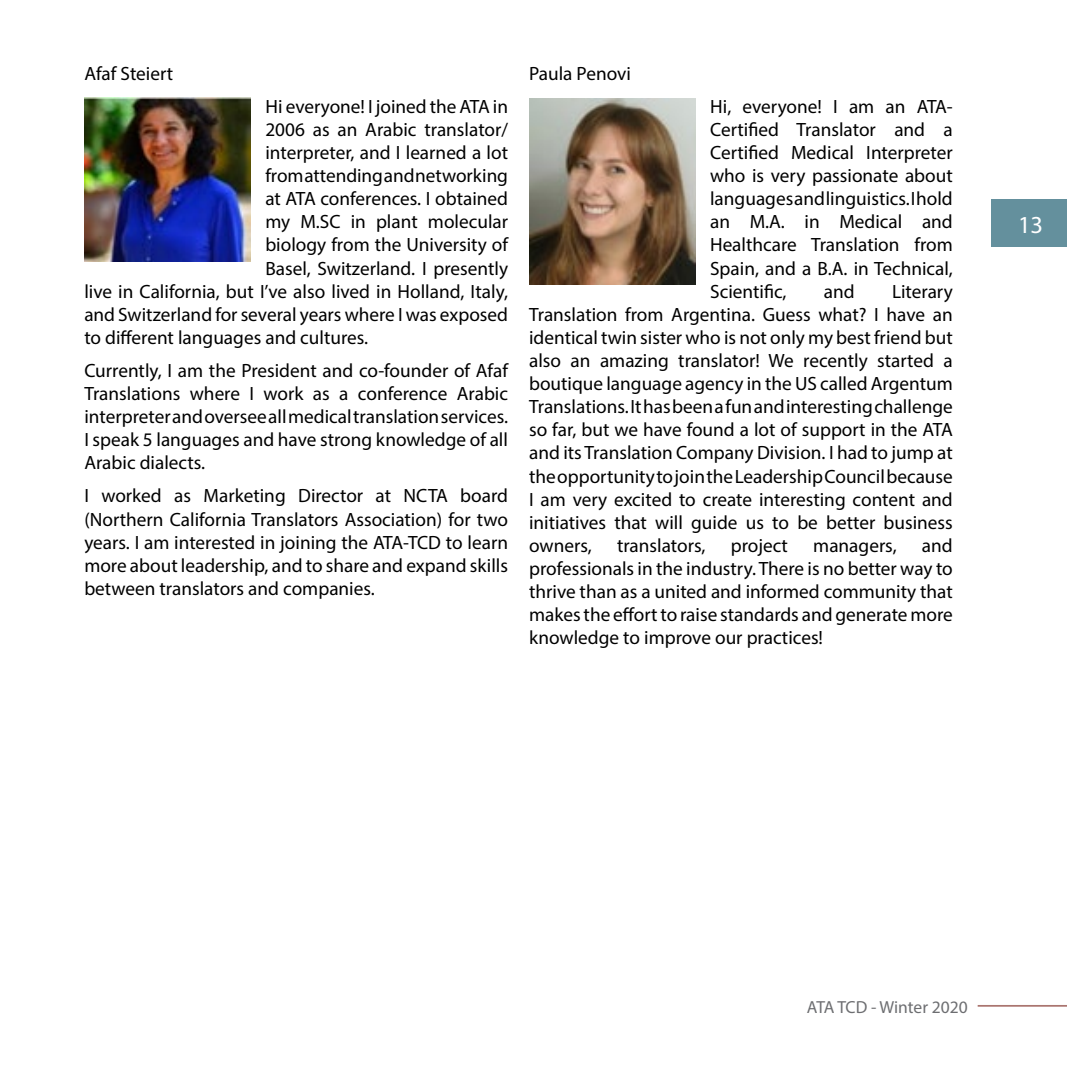
<style>
.page{position:relative;width:1067px;height:1067px;background:#fff}
.page>*{position:absolute;margin:0;border:0;box-sizing:border-box;transform-origin:0 0}
.t1{font:24.5px "Myriad Pro";color:#fff}
.t2{font:19.25px/23.1px "Myriad Pro";color:#000;text-align:justify}
.t3{font:17.5px "Myriad Pro";color:#6d6e71}
</style>
<div class="page">
<img style="left:84px;top:97px;width:166px;height:165px">
<img style="left:529px;top:98px;width:166px;height:186px">
<div style="left:991px;top:199px;width:76px;height:48px;background:#64909d"></div>
<hr style="left:977px;top:1005px;width:90px;height:1px;background:#aa7570">
<p class="t2" style="left:84px;top:61px;width:90px">Afaf Steiert</p>
<p class="t2" style="left:265px;top:94px;width:244px">Hi everyone! I joined the ATA in</p>
<p class="t2" style="left:265px;top:118px;width:244px">2006 as an Arabic translator/</p>
<p class="t2" style="left:265px;top:141px;width:244px">interpreter, and I learned a lot</p>
<p class="t2" style="left:265px;top:164px;width:244px">from attending and networking</p>
<p class="t2" style="left:265px;top:187px;width:244px">at ATA conferences. I obtained</p>
<p class="t2" style="left:265px;top:210px;width:244px">my M.SC in plant molecular</p>
<p class="t2" style="left:265px;top:233px;width:244px">biology from the University of</p>
<p class="t2" style="left:265px;top:256px;width:244px">Basel, Switzerland. I presently</p>
<p class="t2" style="left:84px;top:279px;width:425px">live in California, but I’ve also lived in Holland, Italy,</p>
<p class="t2" style="left:84px;top:302px;width:425px">and Switzerland for several years where I was exposed</p>
<p class="t2" style="left:84px;top:325px;width:285px">to different languages and cultures.</p>
<p class="t2" style="left:84px;top:358px;width:425px">Currently, I am the President and co-founder of Afaf Translations where I work as a conference Arabic interpreter and oversee all medical translation services.<br>I speak 5 languages and have strong knowledge of all Arabic dialects.</p>
<p class="t2" style="left:84px;top:484px;width:425px">I worked as Marketing Director at NCTA board (Northern California Translators Association) for two years. I am interested in joining the ATA-TCD to learn more about leadership, and to share and expand skills between translators and companies.</p>
<p class="t2" style="left:529px;top:61px;width:103px">Paula Penovi</p>
<p class="t2" style="left:710px;top:94px;width:244px">Hi, everyone! I am an ATA-Certified Translator and a Certified Medical Interpreter who is very passionate about languages and linguistics. I hold an M.A. in Medical and Healthcare Translation from Spain, and a B.A. in Technical, Scientific,</p>
<p class="t2" style="left:823px;top:279px;width:32px">and</p>
<p class="t2" style="left:529px;top:279px;width:425px;text-indent:363px">Literary Translation from Argentina. Guess what? I have an identical twin sister who is not only my best friend but also an amazing translator! We recently started a boutique language agency in the US called Argentum Translations. It has been a fun and interesting challenge so far, but we have found a lot of support in the ATA and its Translation Company Division. I had to jump at the opportunity to join the Leadership Council because I am very excited to create interesting content and initiatives that will guide us to be better business owners,</p>
<p class="t2" style="left:529px;top:533px;width:425px;text-indent:393px">and professionals in the industry. There is no better way to thrive than as a united and informed community that makes the effort to raise standards and generate more knowledge to improve our practices!</p>
<p class="t2" style="left:617px;top:533px;width:90px">translators,</p>
<p class="t2" style="left:730px;top:533px;width:59px">project</p>
<p class="t2" style="left:813px;top:533px;width:85px">managers,</p>
<p class="t1" style="left:1018px;top:209px;width:27px">13</p>
<p class="t3" style="left:807px;top:996px;width:162px">ATA TCD - Winter 2020</p>
</div>
